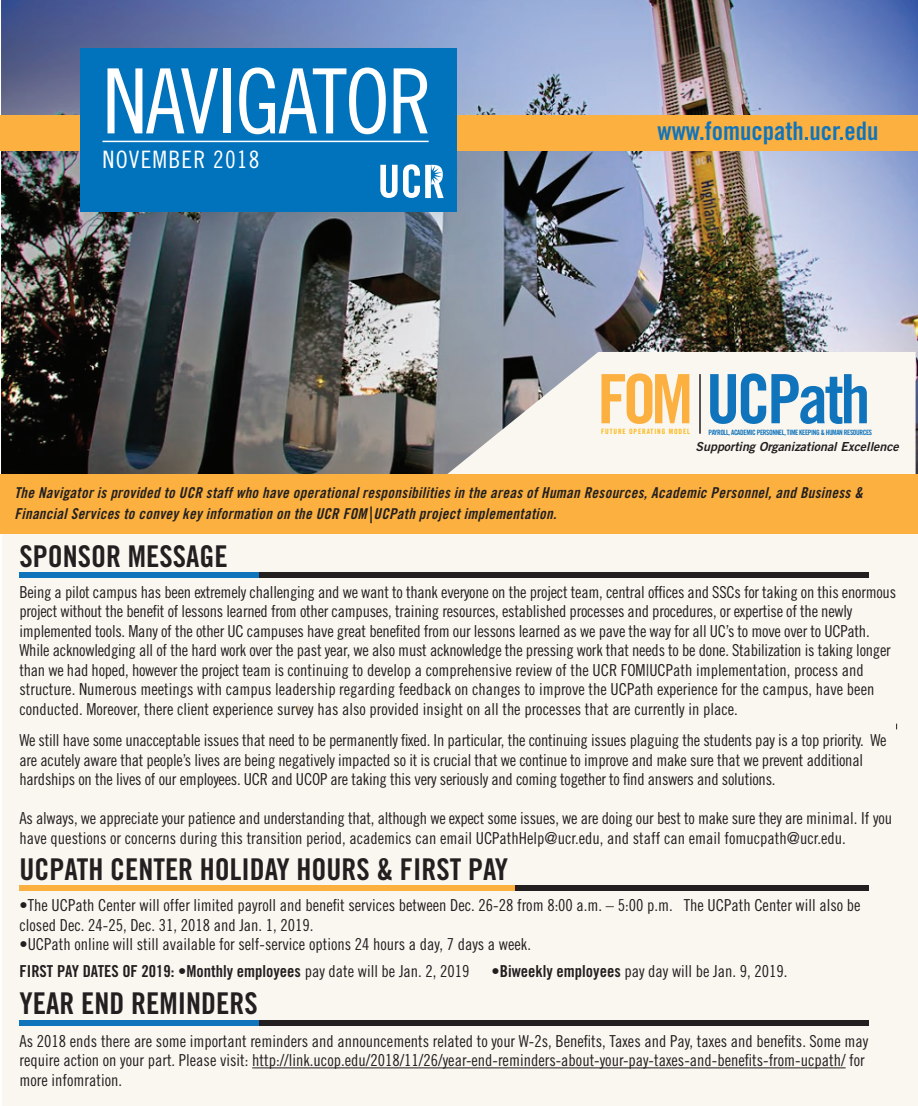
<style>
.page{position:relative;width:918px;height:1106px;background:#fff}
.page>*{position:absolute;margin:0;border:0;box-sizing:border-box;transform-origin:0 0}
.t1{font:90px "Trade Gothic LT Std Cn 18";letter-spacing:-.025em;color:#fff}
.t2{font:68.1px "Trade Gothic LT Std Bd Cn 20";letter-spacing:-.05em;color:#1074bc}
.t3{font:30px "Trade Gothic LT Std Bd Cn 20";color:#231f20}
.t4{font:25.5px "Trade Gothic LT Std Bd Cn 20";color:#1074bc}
.t5{font:24px "Trade Gothic LT Std Cn 18";letter-spacing:.05em;color:#fff}
.t6{font:16.5px/19.5px "Trade Gothic LT Std Cn 18";letter-spacing:-.015em;color:#231f20}
.t7{font:16.5px "Trade Gothic LT Std Bd Cn 20";color:#231f20}
.t8{font:15px/21px "Trade Gothic LT Std Bd Cn 20 Obl";letter-spacing:.02em;color:#231f20}
.t9{font:12.45px "Trade Gothic LT Std Bd 2 Obl";color:#231f20}
.t10{font:7.35px "Trade Gothic LT Std Bd Cn 20";letter-spacing:-.05em;color:#1074bc}
.t11{font:7.35px "Trade Gothic LT Std Bd Cn 20";letter-spacing:.115em;color:#fcb814}
.s1{color:#fbb03f}
.s2{font-family:"Trade Gothic LT Std Cn 18"}
.s3{font-family:"Trade Gothic LT Std Bd Cn 20"}
</style>
<div class="page">
<div style="left:2px;top:0;width:916px;height:1106px;background:#faf6f0"></div>
<img style="left:0;top:0;width:918px;height:475px">
<svg style="left:398px;top:352px;width:518px;height:123px"></svg>
<div style="left:0;top:116px;width:918px;height:35px;background:#fbb03f"></div>
<div style="left:0;top:475px;width:918px;height:59px;background:#fbb03f"></div>
<div style="left:80px;top:48px;width:377px;height:163px;background:#0073bc"></div>
<hr style="left:102px;top:141px;width:327px;height:1px;background:#fff">
<svg style="left:380px;top:164px;width:64px;height:34px"></svg>
<hr style="left:699px;top:374px;width:2px;height:60px;background:#231f20">
<div style="left:19px;top:1020px;width:850px;height:5px;background:#231f20"></div>
<div style="left:19px;top:1020px;width:239px;height:5px;background:#1074bc"></div>
<hr style="left:252px;top:1067px;width:594px;height:1px;background:#231f20">
<div style="left:19px;top:572px;width:850px;height:6px;background:#231f20"></div>
<div style="left:19px;top:572px;width:239px;height:6px;background:#1074bc"></div>
<div style="left:19px;top:885px;width:850px;height:6px;background:#231f20"></div>
<div style="left:19px;top:885px;width:496px;height:6px;background:#fbb03f"></div>
<h1 class="t1" style="left:102px;top:48px;width:332px">NAVIGATOR</h1>
<h3 class="t5" style="left:102px;top:145px;width:158px">NOVEMBER 2018</h3>
<h3 class="t4" style="left:658px;top:115px;width:222px">www.fomucpath.ucr.edu</h3>
<h2 class="t2" style="left:597px;top:358px;width:275px"><span class="s1">FOM</span> UCPath</h2>
<p class="t9" style="left:695px;top:439px;width:205px">Supporting Organizational Excellence</p>
<p class="t11" style="left:601px;top:427px;width:90px">FUTURE OPERATING MODEL</p>
<p class="t10" style="left:708px;top:428px;width:165px">PAYROLL, ACADEMIC PERSONNEL, TIME KEEPING &amp; HUMAN RESOURCES</p>
<p class="t8" style="left:14px;top:482px;width:850px">The Navigator is provided to UCR staff who have operational responsibilities in the areas of Human Resources, Academic Personnel, and Business &amp;<br>Financial Services to convey key information on the UCR FOM|UCPath project implementation.</p>
<h3 class="t3" style="left:19px;top:538px;width:210px">SPONSOR MESSAGE</h3>
<p class="t6" style="left:19px;top:582px;width:878px">Being a pilot campus has been extremely challenging and we want to thank everyone on the project team, central offices and SSCs for taking on this enormous project without the benefit of lessons learned from other campuses, training resources, established processes and procedures, or expertise of the newly implemented tools. Many of the other UC campuses have great benefited from our lessons learned as we pave the way for all UC’s to move over to UCPath.<br>While acknowledging all of the hard work over the past year, we also must acknowledge the pressing work that needs to be done. Stabilization is taking longer than we had hoped, however the project team is continuing to develop a comprehensive review of the UCR FOM|UCPath implementation, process and structure. Numerous meetings with campus leadership regarding feedback on changes to improve the UCPath experience for the campus, have been conducted. Moreover, there client experience survey has also provided insight on all the processes that are currently in place.</p>
<p class="t6" style="left:19px;top:730px;width:869px">We still have some unacceptable issues that need to be permanently fixed. In particular, the continuing issues plaguing the students pay is a top priority. We are acutely aware that people’s lives are being negatively impacted so it is crucial that we continue to improve and make sure that we prevent additional hardships on the lives of our employees. UCR and UCOP are taking this very seriously and coming together to find answers and solutions.</p>
<p class="t6" style="left:19px;top:808px;width:874px">As always, we appreciate your patience and understanding that, although we expect some issues, we are doing our best to make sure they are minimal. If you have questions or concerns during this transition period, academics can email UCPathHelp@ucr.edu, and staff can email fomucpath@ucr.edu.</p>
<h3 class="t3" style="left:19px;top:851px;width:490px">UCPATH CENTER HOLIDAY HOURS &amp; FIRST PAY</h3>
<p class="t6" style="left:19px;top:895px;width:843px">•The UCPath Center will offer limited payroll and benefit services between Dec. 26-28 from 8:00 a.m. – 5:00 p.m. The UCPath Center will also be closed Dec. 24-25, Dec. 31, 2018 and Jan. 1, 2019.</p>
<p class="t6" style="left:19px;top:934px;width:513px">•UCPath online will still available for self-service options 24 hours a day, 7 days a week.</p>
<p class="t7" style="left:19px;top:961px;width:452px">FIRST PAY DATES OF 2019: <span class="s2">•</span>Monthly employees <span class="s2">pay date will be Jan. 2, 2019</span></p>
<p class="t6" style="left:492px;top:961px;width:297px">•<span class="s3">Biweekly employees</span> pay day will be Jan. 9, 2019.</p>
<h3 class="t3" style="left:19px;top:985px;width:240px">YEAR END REMINDERS</h3>
<p class="t6" style="left:19px;top:1031px;width:850px">As 2018 ends there are some important reminders and announcements related to your W-2s, Benefits, Taxes and Pay, taxes and benefits. Some may require action on your part. Please visit: http://link.ucop.edu/2018/11/26/year-end-reminders-about-your-pay-taxes-and-benefits-from-ucpath/ for more infomration.</p>
</div>
